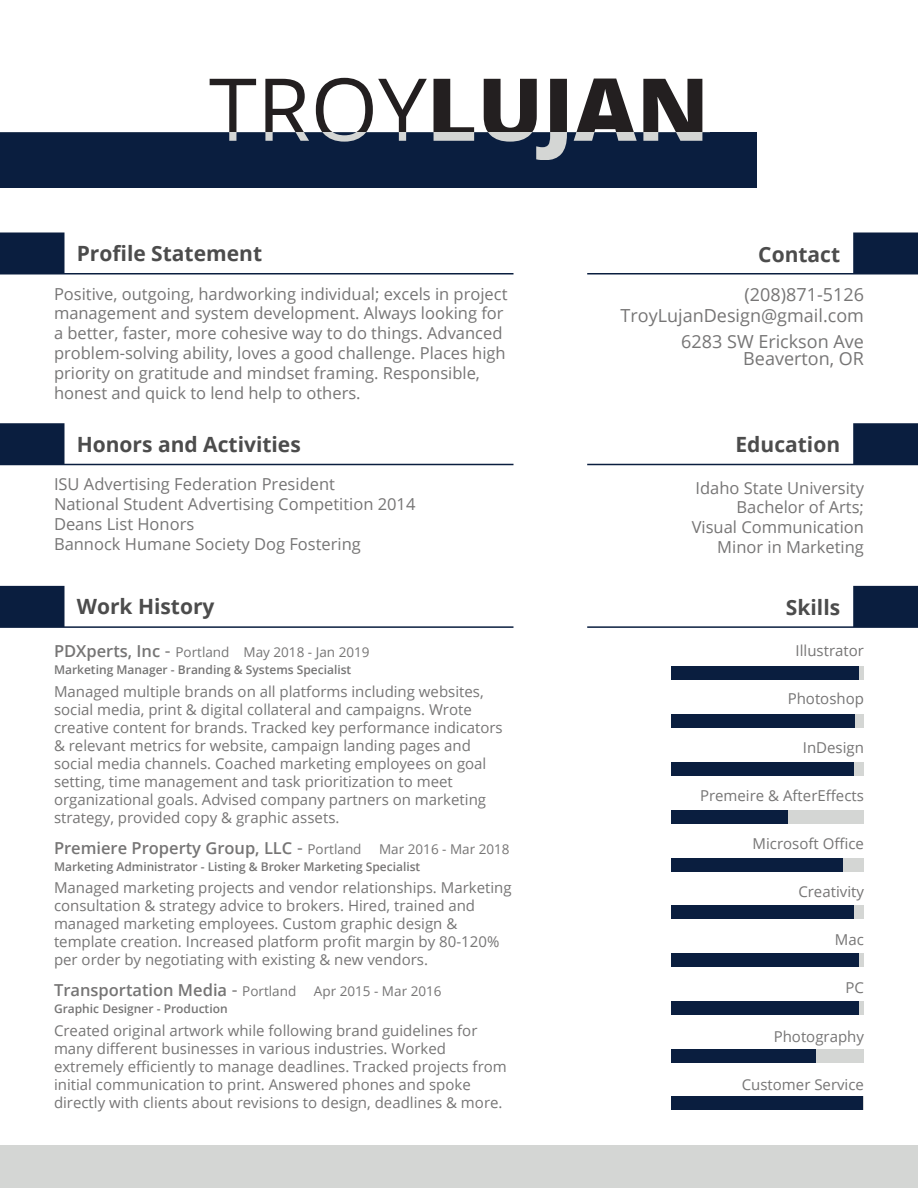
<style>
.page{position:relative;width:918px;height:1188px;background:#fff}
.page>*{position:absolute;margin:0;border:0;box-sizing:border-box;transform-origin:0 0}
.t1{font:800 86.85px "Open Sans";color:#231f20}
.t2{font:700 21px "Open Sans";color:#4c4c4c}
.t3{font:18px/21.6px "Open Sans";color:#767575;text-align:right}
.t4{font:16.5px/19.8px "Open Sans";color:#767575}
.t5{font:600 16.5px "Open Sans";color:#767575}
.t6{font:15px/18px "Open Sans";color:#767575}
.t7{font:13.5px "Open Sans";color:#767575}
.t8{font:600 12px "Open Sans";color:#767575}
.s1{font-weight:400}
.s2{font-weight:600;font-size:16.5px}
.s3{font-size:18px}
.s4{font-weight:400;font-size:18px}
.s5{font-weight:400;font-size:13.5px}
</style>
<div class="page">
<div style="left:756px;top:667px;width:108px;height:13px;background:#d4d6d4"></div>
<div style="left:0;top:1145px;width:918px;height:43px;background:#d4d6d4"></div>
<div style="left:0;top:132px;width:757px;height:55px;background:#0a1e3f"></div>
<svg style="left:0;top:132px;width:710px;height:28px"></svg>
<svg style="left:587px;top:232px;width:331px;height:42px"></svg>
<svg style="left:0;top:232px;width:514px;height:42px"></svg>
<svg style="left:0;top:423px;width:514px;height:42px"></svg>
<svg style="left:0;top:586px;width:514px;height:42px"></svg>
<svg style="left:587px;top:423px;width:331px;height:42px"></svg>
<svg style="left:587px;top:586px;width:331px;height:42px"></svg>
<div style="left:671px;top:667px;width:188px;height:13px;background:#0a1e3f"></div>
<div style="left:756px;top:715px;width:108px;height:13px;background:#d4d6d4"></div>
<div style="left:671px;top:715px;width:184px;height:13px;background:#0a1e3f"></div>
<div style="left:756px;top:762px;width:108px;height:14px;background:#d4d6d4"></div>
<div style="left:671px;top:762px;width:183px;height:14px;background:#0a1e3f"></div>
<div style="left:756px;top:810px;width:108px;height:13px;background:#d4d6d4"></div>
<div style="left:671px;top:810px;width:117px;height:13px;background:#0a1e3f"></div>
<div style="left:756px;top:858px;width:108px;height:13px;background:#d4d6d4"></div>
<div style="left:671px;top:858px;width:172px;height:13px;background:#0a1e3f"></div>
<div style="left:756px;top:906px;width:108px;height:13px;background:#d4d6d4"></div>
<div style="left:671px;top:906px;width:183px;height:13px;background:#0a1e3f"></div>
<div style="left:756px;top:953px;width:108px;height:14px;background:#d4d6d4"></div>
<div style="left:671px;top:953px;width:188px;height:14px;background:#0a1e3f"></div>
<div style="left:756px;top:1001px;width:108px;height:13px;background:#d4d6d4"></div>
<div style="left:671px;top:1001px;width:188px;height:13px;background:#0a1e3f"></div>
<div style="left:756px;top:1049px;width:108px;height:13px;background:#d4d6d4"></div>
<div style="left:671px;top:1049px;width:145px;height:13px;background:#0a1e3f"></div>
<div style="left:756px;top:1097px;width:108px;height:13px;background:#d4d6d4"></div>
<div style="left:671px;top:1097px;width:192px;height:13px;background:#0a1e3f"></div>
<h1 class="t1" style="left:209px;top:43px;width:502px"><span class="s1">TROY</span>LUJAN</h1>
<h2 class="t2" style="left:77px;top:239px;width:187px">Profile Statement</h2>
<p class="t4" style="left:54px;top:283px;width:455px">Positive, outgoing, hardworking individual; excels in project management and system development. Always looking for a better, faster, more cohesive way to do things. Advanced problem-solving ability, loves a good challenge. Places high priority on gratitude and mindset framing. Responsible, honest and quick to lend help to others.</p>
<h2 class="t2" style="left:77px;top:429px;width:226px">Honors and Activities</h2>
<p class="t4" style="left:54px;top:474px;width:363px">ISU Advertising Federation President<br>National Student Advertising Competition 2014<br>Deans List Honors<br>Bannock Humane Society Dog Fostering</p>
<h2 class="t2" style="left:77px;top:592px;width:139px">Work History</h2>
<p class="t7" style="left:54px;top:643px;width:317px"><span class="s2">PDXperts, Inc</span> <span class="s3">-</span> Portland May 2018 - Jan 2019</p>
<p class="t8" style="left:54px;top:662px;width:299px">Marketing Manager - Branding &amp; Systems Specialist</p>
<p class="t6" style="left:54px;top:682px;width:450px">Managed multiple brands on all platforms including websites, social media, print &amp; digital collateral and campaigns. Wrote creative content for brands. Tracked key performance indicators &amp; relevant metrics for website, campaign landing pages and social media channels. Coached marketing employees on goal setting, time management and task prioritization to meet organizational goals. Advised company partners on marketing strategy, provided copy &amp; graphic assets.</p>
<p class="t5" style="left:54px;top:836px;width:309px">Premiere Property Group, LLC <span class="s4">-</span> <span class="s5">Portland</span></p>
<p class="t7" style="left:379px;top:839px;width:132px">Mar 2016 - Mar 2018</p>
<p class="t8" style="left:54px;top:858px;width:368px">Marketing Administrator - Listing &amp; Broker Marketing Specialist</p>
<p class="t6" style="left:54px;top:879px;width:459px">Managed marketing projects and vendor relationships. Marketing consultation &amp; strategy advice to brokers. Hired, trained and managed marketing employees. Custom graphic design &amp; template creation. Increased platform profit margin by 80-120% per order by negotiating with existing &amp; new vendors.</p>
<p class="t5" style="left:54px;top:979px;width:244px">Transportation Media <span class="s4">-</span> <span class="s5">Portland</span></p>
<p class="t7" style="left:314px;top:982px;width:129px">Apr 2015 - Mar 2016</p>
<p class="t8" style="left:54px;top:1001px;width:175px">Graphic Designer - Production</p>
<p class="t6" style="left:54px;top:1021px;width:454px">Created original artwork while following brand guidelines for many different businesses in various industries. Worked extremely efficiently to manage deadlines. Tracked projects from initial communication to print. Answered phones and spoke directly with clients about revisions to design, deadlines &amp; more.</p>
<h2 class="t2" style="left:758px;top:239px;width:83px">Contact</h2>
<p class="t3" style="left:621px;top:283px;width:245px">(208)871-5126<br>TroyLujanDesign@gmail.com</p>
<p class="t3" style="left:681px;top:333px;width:184px;line-height:17.1px">6283 SW Erickson Ave<br>Beaverton, OR</p>
<h2 class="t2" style="left:736px;top:430px;width:106px">Education</h2>
<p class="t4" style="left:692px;top:477px;width:174px;text-align:right">Idaho State University<br>Bachelor of Arts;<br>Visual Communication<br>Minor in Marketing</p>
<h2 class="t2" style="left:786px;top:593px;width:56px">Skills</h2>
<p class="t6" style="left:796px;top:641px;width:70px">Illustrator</p>
<p class="t6" style="left:788px;top:690px;width:78px">Photoshop</p>
<p class="t6" style="left:803px;top:738px;width:63px">InDesign</p>
<p class="t6" style="left:700px;top:786px;width:165px">Premeire &amp; AfterEffects</p>
<p class="t6" style="left:753px;top:834px;width:113px">Microsoft Office</p>
<p class="t6" style="left:798px;top:882px;width:67px">Creativity</p>
<p class="t6" style="left:835px;top:930px;width:31px">Mac</p>
<p class="t6" style="left:846px;top:979px;width:20px">PC</p>
<p class="t6" style="left:774px;top:1027px;width:92px">Photography</p>
<p class="t6" style="left:742px;top:1075px;width:124px">Customer Service</p>
</div>
